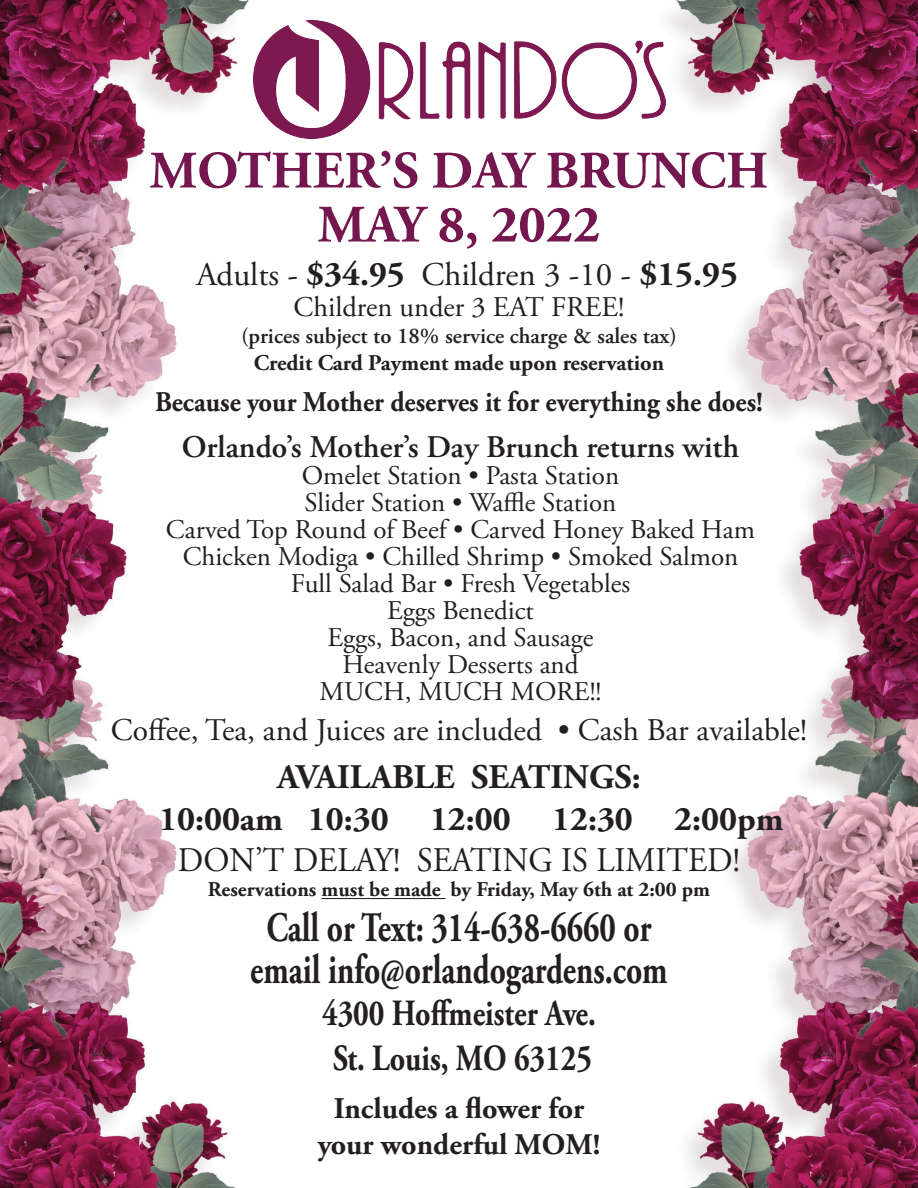
<style>
.page{position:relative;width:918px;height:1188px;background:#fff}
.page>*{position:absolute;margin:0;border:0;box-sizing:border-box;transform-origin:0 0}
.t1{font:700 52.5px/54px "Adobe Garamond Pro";color:#73174e;text-align:center}
.t2{font:700 41.85px/42px "Adobe Garamond Pro";color:#231f20;text-align:center;scale:.75 1}
.t3{font:700 36.9px/45px "Adobe Garamond Pro";color:#231f20;text-align:center;scale:.81 1}
.t4{font:700 34.5px/41.4px "Adobe Garamond Pro";color:#231f20}
.t5{font:34.5px "Adobe Garamond Pro";color:#231f20;scale:.95 1}
.t6{font:33px "Adobe Garamond Pro";color:#231f20}
.t7{font:31.5px "Adobe Garamond Pro";color:#231f20}
.t8{font:600 31.5px "Adobe Garamond Pro";color:#231f20}
.t9{font:700 30px/36px "Adobe Garamond Pro";color:#231f20;text-align:center}
.t10{font:700 28.5px "Adobe Garamond Pro";color:#231f20;scale:.93 1}
.t11{font:28.5px "Adobe Garamond Pro";color:#231f20}
.t12{font:27px/27px "Adobe Garamond Pro";color:#231f20;text-align:center}
.t13{font:600 22.5px "Adobe Garamond Pro";color:#231f20}
.t14{font:700 22.5px "Adobe Garamond Pro";color:#231f20}
.t15{font:700 21px "Adobe Garamond Pro";color:#231f20}
.s1{font-weight:700;font-size:34.5px}
</style>
<div class="page">
<img style="left:0;top:0;width:918px;height:1188px">
<div style="left:251px;top:19px;width:422px;height:127px;background:#fff"></div>
<img style="left:253px;top:21px;width:413px;height:117px">
<hr style="left:321px;top:898px;width:125px;height:1px;background:#231f20">
<h1 class="t1" style="left:150px;top:145px;width:620px">MOTHER’S DAY BRUNCH<br>MAY 8, 2022</h1>
<p class="t6" style="left:196px;top:255px;width:543px">Adults - <span class="s1">$34.95</span> Children 3 -10 - <span class="s1">$15.95</span></p>
<p class="t11" style="left:294px;top:290px;width:332px">Children under 3 EAT FREE!</p>
<p class="t13" style="left:241px;top:323px;width:437px">(prices subject to 18% service charge &amp; sales tax)</p>
<p class="t14" style="left:254px;top:350px;width:412px">Credit Card Payment made upon reservation</p>
<p class="t10" style="left:155px;top:385px;width:655px">Because your Mother deserves it for everything she does!</p>
<p class="t8" style="left:182px;top:429px;width:559px">Orlando’s Mother’s Day Brunch returns with</p>
<p class="t12" style="left:166px;top:463px;width:591px">Omelet Station • Pasta Station<br>Slider Station • Waffle Station<br>Carved Top Round of Beef • Carved Honey Baked Ham<br>Chicken Modiga • Chilled Shrimp • Smoked Salmon<br>Full Salad Bar • Fresh Vegetables<br>Eggs Benedict<br>Eggs, Bacon, and Sausage<br>Heavenly Desserts and<br>MUCH, MUCH MORE!!</p>
<p class="t7" style="left:111px;top:711px;width:698px">Coffee, Tea, and Juices are included • Cash Bar available!</p>
<p class="t4" style="left:159px;top:757px;width:626px;text-indent:118px">AVAILABLE SEATINGS:<br>10:00am 10:30 12:00 12:30 2:00pm</p>
<p class="t5" style="left:178px;top:840px;width:593px">DON’T DELAY! SEATING IS LIMITED!</p>
<p class="t15" style="left:208px;top:878px;width:504px">Reservations must be made by Friday, May 6th at 2:00 pm</p>
<h2 class="t2" style="left:250px;top:907px;width:558px">Call or Text: 314-638-6660 or email info@orlandogardens.com</h2>
<h3 class="t3" style="left:322px;top:991px;width:340px">4300 Hoffmeister Ave.<br>St. Louis, MO 63125</h3>
<p class="t9" style="left:318px;top:1091px;width:284px">Includes a flower for your wonderful MOM!</p>
</div>
